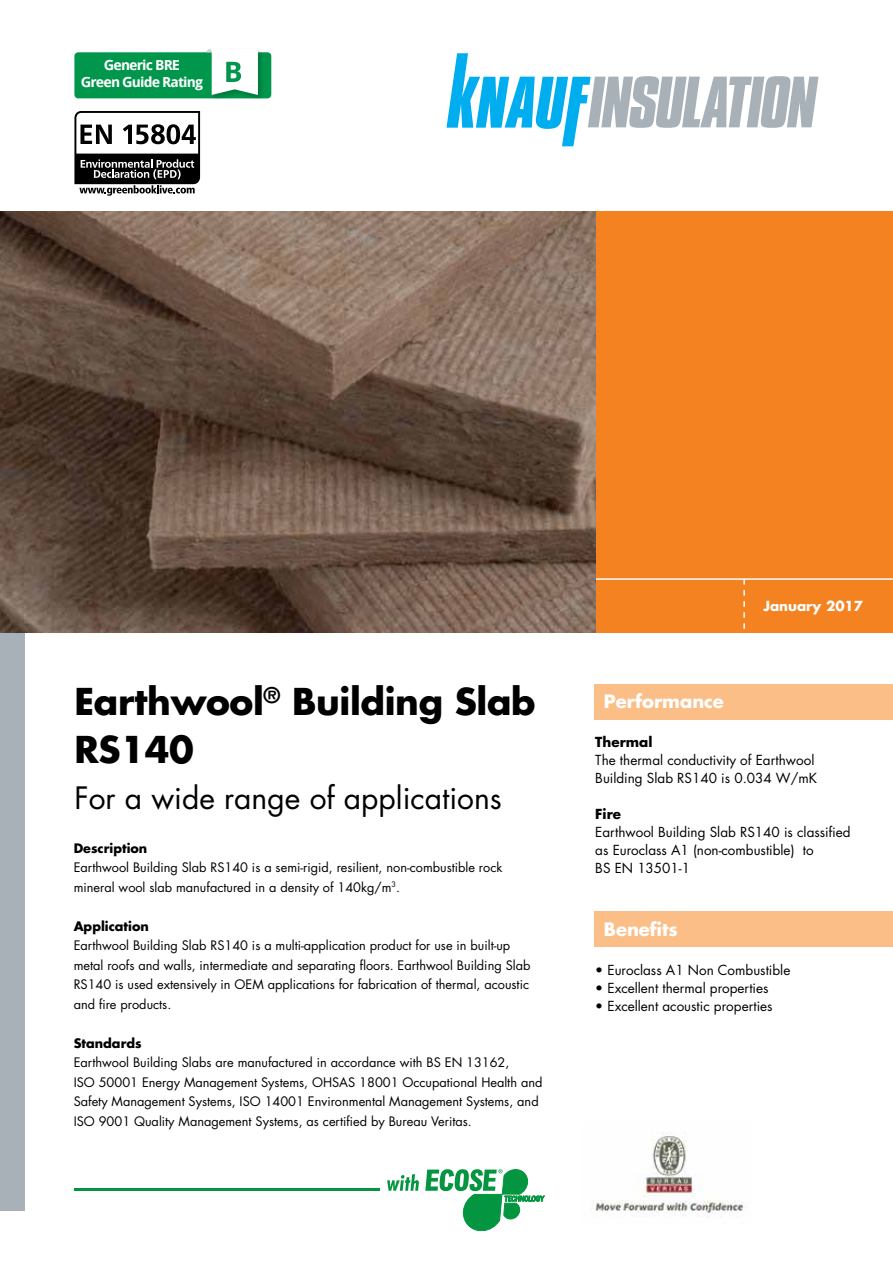
<style>
.page{position:relative;width:893px;height:1263px;background:#fff}
.page>*{position:absolute;margin:0;border:0;box-sizing:border-box;transform-origin:0 0}
.t1{font:700 36px/48px "Futura Std";letter-spacing:-.01em;color:#000}
.t2{font:30px "Futura Std";color:#000}
.t3{font:700 18px "Futura Std";color:#fff}
.t4{font:700 13.95px/16.6px "Droid Sans";letter-spacing:-.06em;color:#fff;text-align:center;scale:1.05 1}
.t5{font:13.5px/18px "Futura Std";color:#000}
.t6{font:700 13.5px "Futura Std";color:#fff}
.t7{font:700 13.5px "Futura Std";color:#000}
.t8{font:12.75px/19.5px "Futura Std";color:#000}
.t9{font:700 12.75px "Futura Std";color:#000}
</style>
<div class="page">
<div style="left:595px;top:211px;width:298px;height:421px;background:#f58220"></div>
<svg style="left:446px;top:53px;width:373px;height:93px"></svg>
<div style="left:0;top:612px;width:25px;height:598px;background:#a7b1b7"></div>
<hr style="left:595px;top:578px;width:298px;height:2px;background:#fff">
<svg style="left:743px;top:579px;width:2px;height:54px"></svg>
<div style="left:594px;top:685px;width:299px;height:35px;background:#fcbe87"></div>
<div style="left:594px;top:912px;width:299px;height:35px;background:#fcbe87"></div>
<img style="left:0;top:211px;width:595px;height:421px">
<svg style="left:387px;top:1174px;width:32px;height:17px"></svg>
<hr style="left:74px;top:1188px;width:305px;height:3px;background:#03953f">
<svg style="left:425px;top:1169px;width:119px;height:62px"></svg>
<img style="left:593px;top:1131px;width:151px;height:86px">
<div style="left:74px;top:52px;width:197px;height:46px;background:#00974c;border-radius:4px"></div>
<img style="left:207px;top:50px;width:59px;height:49px">
<svg style="left:207px;top:49px;width:51px;height:46px"></svg>
<svg style="left:74px;top:111px;width:126px;height:85px"></svg>
<p class="t4" style="left:81px;top:57px;width:118px">Generic BRE<br>Green Guide Rating</p>
<h1 class="t1" style="left:74px;top:677px;width:463px">Earthwool<sup>®</sup> Building Slab<br>RS140</h1>
<h2 class="t2" style="left:74px;top:779px;width:429px">For a wide range of applications</h2>
<p class="t9" style="left:74px;top:839px;width:75px">Description</p>
<p class="t8" style="left:74px;top:858px;width:430px">Earthwool Building Slab RS140 is a semi-rigid, resilient, non-combustible rock mineral wool slab manufactured in a density of 140kg/m<sup>3</sup>.</p>
<p class="t9" style="left:74px;top:917px;width:77px">Application</p>
<p class="t8" style="left:74px;top:936px;width:458px">Earthwool Building Slab RS140 is a multi-application product for use in built-up metal roofs and walls, intermediate and separating floors. Earthwool Building Slab RS140 is used extensively in OEM applications for fabrication of thermal, acoustic and fire products.</p>
<p class="t9" style="left:74px;top:1034px;width:69px">Standards</p>
<p class="t8" style="left:74px;top:1053px;width:470px">Earthwool Building Slabs are manufactured in accordance with BS EN 13162,<br>ISO 50001 Energy Management Systems, OHSAS 18001 Occupational Health and Safety Management Systems, ISO 14001 Environmental Management Systems, and ISO 9001 Quality Management Systems, as certified by Bureau Veritas.</p>
<h3 class="t3" style="left:604px;top:690px;width:122px">Performance</h3>
<p class="t6" style="left:763px;top:597px;width:101px">January 2017</p>
<p class="t7" style="left:595px;top:733px;width:59px">Thermal</p>
<p class="t5" style="left:595px;top:751px;width:223px">The thermal conductivity of Earthwool<br>Building Slab RS140 is 0.034 W/mK</p>
<p class="t7" style="left:595px;top:805px;width:27px">Fire</p>
<p class="t5" style="left:595px;top:823px;width:257px">Earthwool Building Slab RS140 is classified as Euroclass A1 (non-combustible) to<br>BS EN 13501-1</p>
<h3 class="t3" style="left:604px;top:917px;width:75px">Benefits</h3>
<p class="t5" style="left:595px;top:961px;width:196px">• Euroclass A1 Non Combustible</p>
<p class="t5" style="left:595px;top:979px;width:175px">• Excellent thermal properties</p>
<p class="t5" style="left:595px;top:997px;width:179px">• Excellent acoustic properties</p>
</div>
